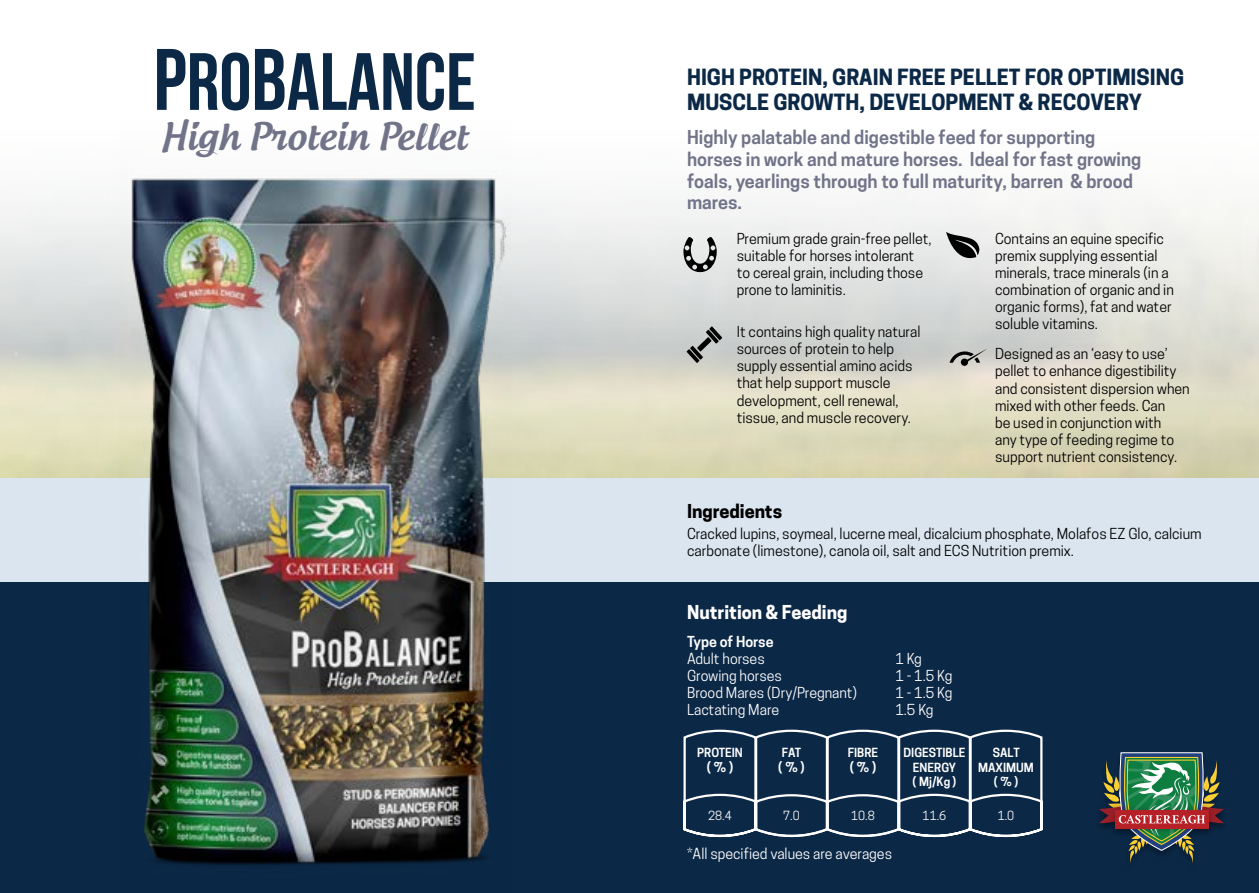
<style>
.page{position:relative;width:1259px;height:893px;background:#fff}
.page>*{position:absolute;margin:0;border:0;box-sizing:border-box;transform-origin:0 0}
.t1{font:700 81px "Bebas Neue";color:#0b2846}
.t2{font:500 36px "Androgyne";color:#717389}
.t3{font:700 21px/25.2px "Cooper Hewitt";color:#0b2846}
.t4{font:600 18px/21.6px "Cooper Hewitt";color:#717389}
.t5{font:700 18px "Cooper Hewitt";color:#fff}
.t6{font:700 18px "Cooper Hewitt";color:#000}
.t7{font:14.25px/17.1px "Cooper Hewitt";color:#000}
.t8{font:14.25px/17.1px "Cooper Hewitt";color:#fff}
.t9{font:600 14.25px "Cooper Hewitt";color:#fff}
.t10{font:600 12.9px "Cooper Hewitt";color:#fff}
.t11{font:600 11.85px/14.4px "Cooper Hewitt";color:#fff;text-align:center}
.t12{font:11.85px "Cooper Hewitt";color:#fff}
.s1{font-size:87px}
</style>
<div class="page">
<div style="left:0;top:478px;width:1259px;height:118px;background:#dae5ef"></div>
<div style="left:0;top:583px;width:1259px;height:310px;background:#0b2846"></div>
<svg style="left:1099px;top:752px;width:125px;height:111px"></svg>
<img style="left:119px;top:147px;width:391px;height:719px">
<svg style="left:686px;top:326px;width:36px;height:37px"></svg>
<svg style="left:946px;top:232px;width:33px;height:26px"></svg>
<svg style="left:683px;top:729px;width:360px;height:109px"></svg>
<svg style="left:683px;top:237px;width:34px;height:35px"></svg>
<svg style="left:949px;top:349px;width:38px;height:17px"></svg>
<h1 class="t1" style="left:154px;top:37px;width:324px"><span class="s1">P</span>RO<span class="s1">B</span>ALANCE</h1>
<h2 class="t2" style="left:161px;top:114px;width:308px">High Protein Pellet</h2>
<h3 class="t3" style="left:687px;top:65px;width:499px">HIGH PROTEIN, GRAIN FREE PELLET FOR OPTIMISING<br>MUSCLE GROWTH, DEVELOPMENT &amp; RECOVERY</h3>
<p class="t4" style="left:687px;top:127px;width:456px">Highly palatable and digestible feed for supporting horses in work and mature horses. Ideal for fast growing foals, yearlings through to full maturity, barren &amp; brood mares.</p>
<p class="t7" style="left:737px;top:230px;width:196px">Premium grade grain-free pellet, suitable for horses intolerant<br>to cereal grain, including those prone to laminitis.</p>
<p class="t7" style="left:995px;top:230px;width:180px">Contains an equine specific premix supplying essential minerals, trace minerals (in a combination of organic and in organic forms), fat and water soluble vitamins.</p>
<p class="t7" style="left:995px;top:345px;width:196px">Designed as an ‘easy to use’ pellet to enhance digestibility and consistent dispersion when mixed with other feeds. Can<br>be used in conjunction with<br>any type of feeding regime to support nutrient consistency.</p>
<p class="t7" style="left:737px;top:323px;width:185px">It contains high quality natural sources of protein to help supply essential amino acids that help support muscle development, cell renewal, tissue, and muscle recovery.</p>
<p class="t6" style="left:687px;top:500px;width:97px">Ingredients</p>
<p class="t7" style="left:687px;top:525px;width:516px">Cracked lupins, soymeal, lucerne meal, dicalcium phosphate, Molafos EZ Glo, calcium carbonate (limestone), canola oil, salt and ECS Nutrition premix.</p>
<p class="t5" style="left:687px;top:601px;width:162px">Nutrition &amp; Feeding</p>
<p class="t9" style="left:687px;top:633px;width:88px">Type of Horse</p>
<p class="t8" style="left:687px;top:650px;width:172px">Adult horses<br>Growing horses<br>Brood Mares (Dry/Pregnant)<br>Lactating Mare</p>
<p class="t8" style="left:895px;top:650px;width:59px">1 Kg<br>1 - 1.5 Kg<br>1 - 1.5 Kg<br>1.5 Kg</p>
<p class="t11" style="left:697px;top:746px;width:47px">PROTEIN</p>
<p class="t10" style="left:707px;top:759px;width:28px">( % )</p>
<p class="t12" style="left:708px;top:809px;width:25px">28.4</p>
<p class="t11" style="left:782px;top:746px;width:21px">FAT</p>
<p class="t10" style="left:778px;top:759px;width:28px">( % )</p>
<p class="t12" style="left:783px;top:809px;width:18px">7.0</p>
<p class="t11" style="left:847px;top:746px;width:32px">FIBRE</p>
<p class="t10" style="left:850px;top:759px;width:28px">( % )</p>
<p class="t12" style="left:851px;top:809px;width:25px">10.8</p>
<p class="t8" style="left:687px;top:845px;width:207px">*All specified values are averages</p>
<p class="t11" style="left:903px;top:746px;width:64px">DIGESTIBLE<br>ENERGY<br>( Mj/Kg )</p>
<p class="t12" style="left:922px;top:809px;width:25px">11.6</p>
<p class="t11" style="left:978px;top:746px;width:57px">SALT<br>MAXIMUM ( % )</p>
<p class="t12" style="left:997px;top:809px;width:18px">1.0</p>
</div>
